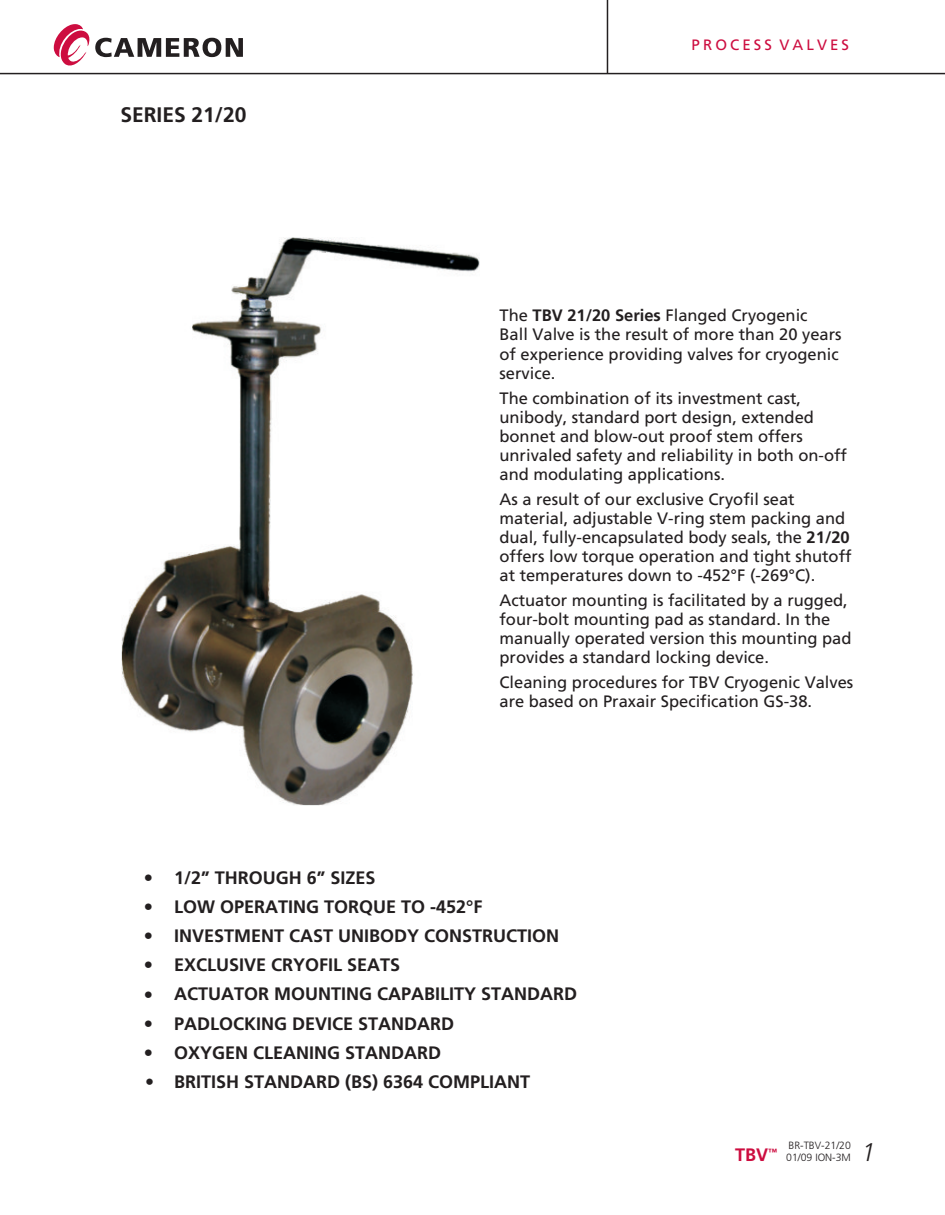
<style>
.page{position:relative;width:945px;height:1215px;background:#fff}
.page>*{position:absolute;margin:0;border:0;box-sizing:border-box;transform-origin:0 0}
.t1{font:italic 300 25.5px "Frutiger";color:#231f20}
.t2{font:700 21px "Frutiger";color:#231f20}
.t3{font:700 18px/29.2px "Frutiger";color:#231f20}
.t4{font:700 18px "Frutiger";color:#cd0d40}
.t5{font:16.5px/19px "Frutiger Roman";color:#231f20}
.t6{font:15px "Frutiger Roman";letter-spacing:.21em;color:#cd0d40}
.t7{font:300 10.5px "Frutiger";color:#231f20}
.s1{font-family:"Frutiger";font-weight:700}
</style>
<div class="page">
<hr style="left:0;top:73px;width:945px;height:1px;background:#231f20">
<hr style="left:607px;top:0;width:1px;height:73px;background:#231f20">
<svg style="left:54px;top:24px;width:189px;height:42px"></svg>
<img style="left:122px;top:238px;width:357px;height:568px">
<p class="t2" style="left:120px;top:102px;width:128px">SERIES 21/20</p>
<p class="t6" style="left:692px;top:36px;width:159px">PROCESS VALVES</p>
<p class="t5" style="left:500px;top:306px;width:344px">The <span class="s1">TBV 21/20 Series</span> Flanged Cryogenic<br>Ball Valve is the result of more than 20 years of experience providing valves for cryogenic service.</p>
<p class="t5" style="left:500px;top:388px;width:349px">The combination of its investment cast, unibody, standard port design, extended bonnet and blow-out proof stem offers unrivaled safety and reliability in both on-off and modulating applications.</p>
<p class="t5" style="left:500px;top:489px;width:354px">As a result of our exclusive Cryofil seat material, adjustable V-ring stem packing and dual, fully-encapsulated body seals, the <span class="s1">21/20 </span>offers low torque operation and tight shutoff at temperatures down to -452°F (-269°C).</p>
<p class="t5" style="left:500px;top:591px;width:354px">Actuator mounting is facilitated by a rugged, four-bolt mounting pad as standard. In the manually operated version this mounting pad provides a standard locking device.</p>
<p class="t5" style="left:500px;top:673px;width:355px">Cleaning procedures for TBV Cryogenic Valves are based on Praxair Specification GS-38.</p>
<p class="t3" style="left:174px;top:863px;width:405px">1/2” THROUGH 6” SIZES<br>LOW OPERATING TORQUE TO -452°F<br>INVESTMENT CAST UNIBODY CONSTRUCTION<br>EXCLUSIVE CRYOFIL SEATS<br>ACTUATOR MOUNTING CAPABILITY STANDARD<br>PADLOCKING DEVICE STANDARD<br>OXYGEN CLEANING STANDARD</p>
<p class="t3" style="left:145px;top:1067px;width:387px">• BRITISH STANDARD (BS) 6364 COMPLIANT</p>
<p class="t7" style="left:789px;top:1140px;width:64px">BR-TBV-21/20</p>
<p class="t4" style="left:735px;top:1144px;width:44px">TBV<sup>™</sup></p>
<p class="t7" style="left:786px;top:1151px;width:66px">01/09 ION-3M</p>
<h1 class="t1" style="left:861px;top:1137px;width:16px">1</h1>
</div>
